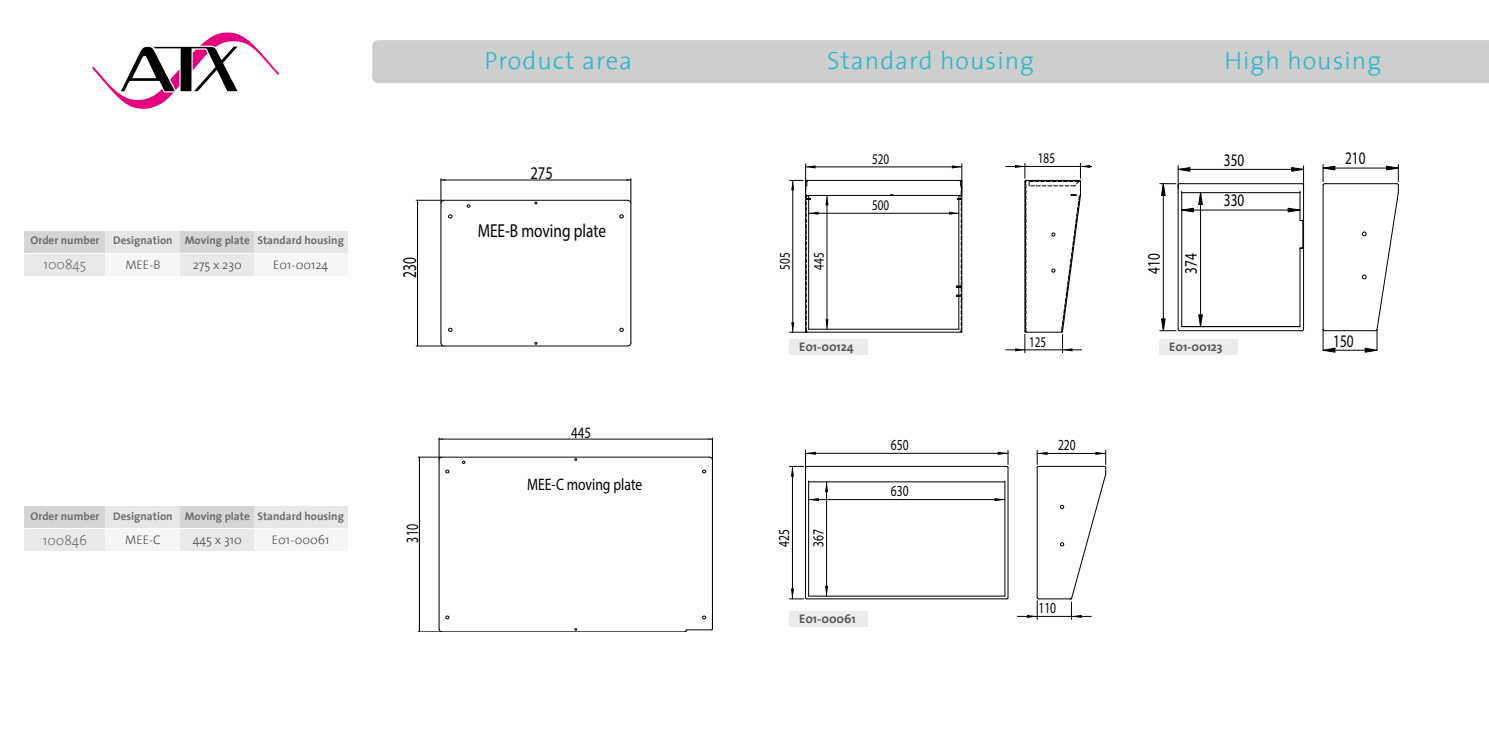
<style>
.page{position:relative;width:1489px;height:745px;background:#fff}
.page>*{position:absolute;margin:0;border:0;box-sizing:border-box;transform-origin:0 0}
.t1{font:300 25px "The Sans";letter-spacing:.04em;color:#29b8cc}
.t2{font:19.5px "Myriad Pro";color:#000;scale:.69 1}
.t3{font:18.75px "Myriad Pro";color:#000;scale:.82 1}
.t4{font:17.88px "Myriad Pro";color:#000;scale:.82 1}
.t5{font:17.75px "Myriad Pro";color:#000;scale:.75 1}
.t6{font:17.38px "Myriad Pro";color:#000;scale:.69 1}
.t7{font:16.62px "Myriad Pro";color:#000;scale:.82 1}
.t8{font:15.88px "Myriad Pro";color:#000;scale:.82 1}
.t9{font:15.38px "Myriad Pro";color:#000;scale:.75 1}
.t10{font:14.88px "Myriad Pro";color:#000;scale:.75 1}
.t11{font:300 13.75px "The Sans";color:#706f6f}
.t12{font:300 12.5px "The Sans";color:#4a4a49}
.t13{font:700 12.5px "The Sans";color:#575756}
.t14{font:700 11.25px "The Sans";color:#706f6f}
</style>
<div class="page">
<div style="left:372px;top:40px;width:1116px;height:43px;background:#cecece"></div>
<svg style="left:92px;top:33px;width:187px;height:76px"></svg>
<hr style="left:441px;top:180px;width:190px;height:1px;background:#000">
<hr style="left:417px;top:200px;width:1px;height:146px;background:#000">
<svg style="left:626px;top:179px;width:5px;height:24px"></svg>
<svg style="left:448px;top:214px;width:4px;height:4px"></svg>
<hr style="left:444px;top:345px;width:183px;height:1px;background:#000">
<svg style="left:416px;top:341px;width:28px;height:5px"></svg>
<hr style="left:630px;top:203px;width:1px;height:139px;background:#000">
<svg style="left:416px;top:179px;width:29px;height:25px"></svg>
<svg style="left:619px;top:214px;width:4px;height:4px"></svg>
<hr style="left:440px;top:203px;width:1px;height:139px;background:#000">
<hr style="left:444px;top:200px;width:183px;height:1px;background:#000">
<div style="left:25px;top:231px;width:322px;height:22px;background:#e7e7e7"></div>
<div style="left:25px;top:231px;width:80px;height:22px;background:#d4d4d4"></div>
<div style="left:25px;top:253px;width:322px;height:22px;background:#f6f6f6"></div>
<div style="left:25px;top:253px;width:80px;height:22px;background:#e8e8e8"></div>
<div style="left:181px;top:231px;width:73px;height:22px;background:#d4d4d4"></div>
<div style="left:181px;top:253px;width:73px;height:22px;background:#e8e8e8"></div>
<hr style="left:25px;top:253px;width:322px;height:1px;background:#fff">
<hr style="left:806px;top:195px;width:155px;height:1px;background:#000">
<hr style="left:806px;top:180px;width:155px;height:1px;background:#000">
<hr style="left:808px;top:328px;width:150px;height:1px;background:#000">
<hr style="left:806px;top:331px;width:155px;height:1px;background:#000">
<hr style="left:805px;top:166px;width:156px;height:1px;background:#000">
<svg style="left:789px;top:164px;width:29px;height:169px"></svg>
<svg style="left:948px;top:164px;width:14px;height:169px"></svg>
<hr style="left:808px;top:213px;width:150px;height:1px;background:#000">
<svg style="left:825px;top:195px;width:3px;height:10px"></svg>
<svg style="left:825px;top:319px;width:3px;height:10px"></svg>
<hr style="left:826px;top:195px;width:1px;height:134px;background:#000">
<svg style="left:1005px;top:163px;width:86px;height:189px"></svg>
<div style="left:789px;top:339px;width:78px;height:16px;background:#ececec"></div>
<hr style="left:1181px;top:192px;width:118px;height:1px;background:#000">
<hr style="left:1179px;top:183px;width:122px;height:1px;background:#000">
<hr style="left:1299px;top:248px;width:1px;height:78px;background:#000">
<hr style="left:1181px;top:193px;width:1px;height:133px;background:#000">
<hr style="left:1177px;top:192px;width:1px;height:137px;background:#000">
<hr style="left:1302px;top:248px;width:1px;height:81px;background:#000">
<hr style="left:1181px;top:326px;width:118px;height:1px;background:#000">
<hr style="left:1179px;top:330px;width:122px;height:1px;background:#000">
<hr style="left:1322px;top:185px;width:1px;height:144px;background:#000">
<hr style="left:1324px;top:183px;width:72px;height:1px;background:#000">
<hr style="left:1324px;top:330px;width:51px;height:1px;background:#000">
<hr style="left:1178px;top:169px;width:125px;height:1px;background:#000">
<svg style="left:1159px;top:318px;width:21px;height:13px"></svg>
<hr style="left:1162px;top:183px;width:1px;height:147px;background:#000">
<svg style="left:1287px;top:166px;width:17px;height:83px"></svg>
<hr style="left:1181px;top:209px;width:118px;height:1px;background:#000">
<svg style="left:1159px;top:166px;width:43px;height:46px"></svg>
<svg style="left:1198px;top:314px;width:4px;height:12px"></svg>
<hr style="left:1199px;top:192px;width:1px;height:134px;background:#000">
<svg style="left:1322px;top:164px;width:13px;height:22px"></svg>
<hr style="left:1322px;top:167px;width:76px;height:1px;background:#000">
<hr style="left:1334px;top:349px;width:30px;height:1px;background:#000">
<svg style="left:1322px;top:328px;width:13px;height:24px"></svg>
<svg style="left:1361px;top:164px;width:38px;height:188px"></svg>
<div style="left:1159px;top:339px;width:78px;height:16px;background:#ececec"></div>
<hr style="left:439px;top:438px;width:273px;height:1px;background:#000">
<hr style="left:419px;top:457px;width:1px;height:174px;background:#000">
<svg style="left:708px;top:437px;width:5px;height:23px"></svg>
<hr style="left:439px;top:459px;width:1px;height:169px;background:#000">
<svg style="left:685px;top:628px;width:27px;height:3px"></svg>
<hr style="left:442px;top:631px;width:243px;height:1px;background:#000">
<hr style="left:442px;top:456px;width:267px;height:1px;background:#000">
<hr style="left:712px;top:459px;width:1px;height:169px;background:#000">
<svg style="left:418px;top:437px;width:25px;height:23px"></svg>
<svg style="left:418px;top:627px;width:24px;height:5px"></svg>
<svg style="left:445px;top:469px;width:4px;height:4px"></svg>
<div style="left:25px;top:506px;width:322px;height:22px;background:#e7e7e7"></div>
<div style="left:25px;top:506px;width:80px;height:22px;background:#d4d4d4"></div>
<div style="left:25px;top:528px;width:322px;height:22px;background:#f6f6f6"></div>
<div style="left:25px;top:528px;width:80px;height:22px;background:#e8e8e8"></div>
<div style="left:181px;top:506px;width:73px;height:22px;background:#d4d4d4"></div>
<div style="left:181px;top:528px;width:73px;height:22px;background:#e8e8e8"></div>
<hr style="left:25px;top:528px;width:322px;height:1px;background:#fff">
<hr style="left:806px;top:465px;width:200px;height:1px;background:#000">
<hr style="left:1004px;top:480px;width:1px;height:115px;background:#000">
<hr style="left:808px;top:480px;width:1px;height:115px;background:#000">
<hr style="left:808px;top:595px;width:196px;height:1px;background:#000">
<hr style="left:1007px;top:473px;width:1px;height:124px;background:#000">
<hr style="left:805px;top:473px;width:1px;height:124px;background:#000">
<hr style="left:808px;top:481px;width:196px;height:1px;background:#000">
<hr style="left:806px;top:598px;width:200px;height:1px;background:#000">
<hr style="left:1038px;top:465px;width:66px;height:1px;background:#000">
<hr style="left:1036px;top:467px;width:1px;height:130px;background:#000">
<hr style="left:1038px;top:598px;width:32px;height:1px;background:#000">
<svg style="left:997px;top:450px;width:11px;height:23px"></svg>
<hr style="left:805px;top:452px;width:202px;height:1px;background:#000">
<svg style="left:789px;top:450px;width:26px;height:26px"></svg>
<svg style="left:789px;top:588px;width:18px;height:11px"></svg>
<hr style="left:792px;top:466px;width:1px;height:132px;background:#000">
<svg style="left:825px;top:481px;width:3px;height:11px"></svg>
<svg style="left:825px;top:585px;width:3px;height:10px"></svg>
<hr style="left:826px;top:481px;width:1px;height:114px;background:#000">
<svg style="left:808px;top:497px;width:10px;height:4px"></svg>
<svg style="left:994px;top:498px;width:10px;height:3px"></svg>
<hr style="left:808px;top:499px;width:196px;height:1px;background:#000">
<hr style="left:1037px;top:615px;width:34px;height:1px;background:#000">
<svg style="left:1017px;top:596px;width:22px;height:23px"></svg>
<svg style="left:1060px;top:450px;width:46px;height:169px"></svg>
<svg style="left:1036px;top:450px;width:11px;height:18px"></svg>
<hr style="left:1037px;top:453px;width:68px;height:1px;background:#000">
<div style="left:789px;top:610px;width:78px;height:16px;background:#ececec"></div>
<h1 class="t1" style="left:484px;top:40px;width:149px">Product area</h1>
<h1 class="t1" style="left:827px;top:40px;width:208px">Standard housing</h1>
<h1 class="t1" style="left:1224px;top:40px;width:158px">High housing</h1>
<h3 class="t4" style="left:530px;top:161px;width:29px">275</h3>
<p class="t14" style="left:30px;top:231px;width:144px">Order number Designation</p>
<p class="t11" style="left:43px;top:253px;width:44px">100845</p>
<p class="t12" style="left:125px;top:254px;width:37px">MEE-B</p>
<h3 class="t3" style="left:477px;top:219px;width:158px">MEE-B moving plate</h3>
<p class="t14" style="left:185px;top:231px;width:161px">Moving plate Standard housing</p>
<p class="t12" style="left:193px;top:254px;width:51px">275 x 230</p>
<p class="t12" style="left:273px;top:254px;width:57px">E01-00124</p>
<h3 class="t10" style="left:775px;top:269px;width:24px;rotate:-90deg">505</h3>
<h2 class="t2" style="left:397px;top:277px;width:31px;rotate:-90deg">230</h2>
<h3 class="t10" style="left:809px;top:269px;width:24px;rotate:-90deg">445</h3>
<h3 class="t10" style="left:872px;top:150px;width:24px">520</h3>
<h3 class="t10" style="left:872px;top:196px;width:24px">500</h3>
<p class="t13" style="left:799px;top:336px;width:56px">E01-00124</p>
<p class="t14" style="left:30px;top:506px;width:144px">Order number Designation</p>
<p class="t11" style="left:43px;top:528px;width:46px">100846</p>
<p class="t12" style="left:125px;top:529px;width:37px">MEE-C</p>
<p class="t14" style="left:185px;top:506px;width:161px">Moving plate Standard housing</p>
<p class="t12" style="left:193px;top:529px;width:50px">445 x 310</p>
<p class="t12" style="left:272px;top:529px;width:59px">E01-00061</p>
<h3 class="t6" style="left:401px;top:542px;width:28px;rotate:-90deg">310</h3>
<h3 class="t8" style="left:571px;top:422px;width:26px">445</h3>
<h3 class="t7" style="left:527px;top:474px;width:142px">MEE-C moving plate</h3>
<h3 class="t9" style="left:774px;top:546px;width:25px;rotate:-90deg">425</h3>
<h3 class="t9" style="left:808px;top:546px;width:25px;rotate:-90deg">367</h3>
<p class="t13" style="left:799px;top:608px;width:58px">E01-00061</p>
<h3 class="t9" style="left:890px;top:435px;width:25px">650</h3>
<h3 class="t9" style="left:890px;top:481px;width:25px">630</h3>
<h3 class="t10" style="left:1037px;top:149px;width:24px">185</h3>
<h3 class="t10" style="left:1028px;top:332px;width:24px">125</h3>
<h3 class="t9" style="left:1057px;top:435px;width:25px">220</h3>
<h3 class="t9" style="left:1038px;top:598px;width:25px">110</h3>
<h3 class="t5" style="left:1142px;top:274px;width:29px;rotate:-90deg">410</h3>
<h3 class="t5" style="left:1179px;top:274px;width:29px;rotate:-90deg">374</h3>
<h3 class="t5" style="left:1223px;top:149px;width:29px">350</h3>
<h3 class="t5" style="left:1223px;top:189px;width:29px">330</h3>
<p class="t13" style="left:1169px;top:336px;width:55px">E01-00123</p>
<h3 class="t5" style="left:1344px;top:147px;width:29px">210</h3>
<h3 class="t5" style="left:1333px;top:330px;width:29px">150</h3>
</div>
